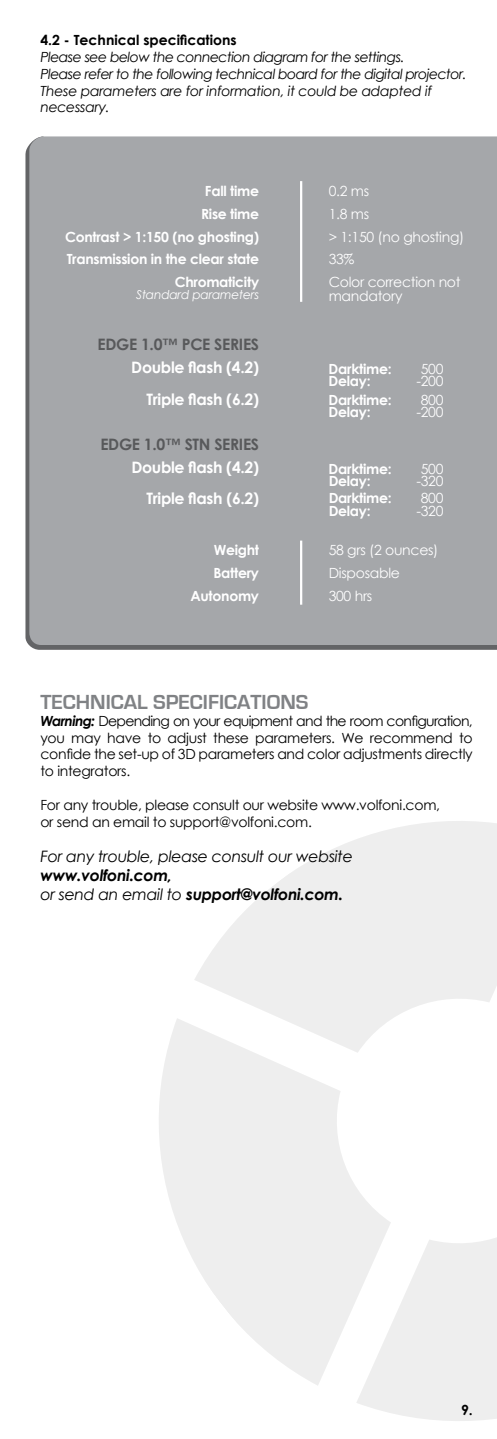
<style>
.page{position:relative;width:497px;height:1439px;background:#fff}
.page>*{position:absolute;margin:0;border:0;box-sizing:border-box;transform-origin:0 0}
.t1{font:700 21px "Eurostile";color:#808285}
.t2{font:700 15.75px/31.5px "Century Gothic";letter-spacing:-.02em;color:#fff;text-align:right}
.t3{font:italic 700 15.75px/18.9px "Century Gothic";letter-spacing:-.02em;color:#000}
.t4{font:italic 15.75px "Century Gothic";letter-spacing:-.02em;color:#000}
.t5{font:700 15.75px "Century Gothic";letter-spacing:-.02em;color:#58595b}
.t6{font:14px/16.8px "Century Gothic";letter-spacing:-.02em;color:#000;text-align:justify}
.t7{font:italic 14px/16.8px "Century Gothic";letter-spacing:-.04em;color:#000}
.t8{font:700 14px/22.8px "Century Gothic";letter-spacing:-.02em;color:#fff;text-align:right}
.t9{font:14px/22.8px "Century Gothic";letter-spacing:-.02em;color:#fff}
.t10{font:700 14px "Century Gothic";color:#000}
.t11{font:italic 12.25px "Century Gothic";letter-spacing:-.02em;color:#fff}
.s1{font-weight:700;font-style:italic}
.s2{font-weight:400}
</style>
<div class="page">
<div style="left:29px;top:136px;width:467px;height:509px;background:#a5a7aa"></div>
<hr style="left:299px;top:540px;width:3px;height:65px;background:#fff">
<hr style="left:299px;top:181px;width:3px;height:121px;background:#fff">
<svg style="left:159px;top:1018px;width:198px;height:367px;fill:#eee"></svg>
<svg style="left:356px;top:1189px;width:140px;height:232px;fill:#eee"></svg>
<svg style="left:194px;top:821px;width:302px;height:232px;fill:#eee"></svg>
<p class="t10" style="left:40px;top:30px;width:198px">4.2 - Technical specifications</p>
<p class="t7" style="left:40px;top:48px;width:427px">Please see below the connection diagram for the settings.<br>Please refer to the following technical board for the digital projector.<br>These parameters are for information, it could be adapted if necessary.</p>
<p class="t8" style="left:65px;top:179px;width:195px">Fall time<br>Rise time<br>Contrast &gt; 1:150 (no ghosting)<br>Transmission in the clear state<br>Chromaticity</p>
<p class="t11" style="left:136px;top:286px;width:124px">Standard parameters</p>
<p class="t5" style="left:97px;top:332px;width:163px">EDGE 1.0™ PCE SERI ES</p>
<p class="t2" style="left:131px;top:351px;width:129px">Double flash (4.2)<br>Triple flash (6.2)</p>
<p class="t5" style="left:100px;top:432px;width:160px">EDGE 1.0™ STN SERIES</p>
<p class="t2" style="left:131px;top:450px;width:129px">Double flash (4.2)<br>Triple flash (6.2)</p>
<p class="t8" style="left:190px;top:538px;width:70px">Weight<br>Battery<br>Autonomy</p>
<p class="t9" style="left:328px;top:180px;width:137px">0.2 ms<br>1.8 ms<br>&gt; 1:150 (no ghosting)<br>33%<br>Color correction not</p>
<p class="t9" style="left:328px;top:285px;width:75px">mandatory</p>
<p class="t8" style="left:328px;top:356px;width:64px">Darktime:</p>
<p class="t9" style="left:420px;top:357px;width:24px">500</p>
<p class="t8" style="left:328px;top:369px;width:43px">Delay:</p>
<p class="t9" style="left:416px;top:369px;width:29px">-200</p>
<p class="t8" style="left:328px;top:388px;width:64px">Darktime:</p>
<p class="t9" style="left:420px;top:388px;width:24px">800</p>
<p class="t8" style="left:328px;top:400px;width:43px">Delay:</p>
<p class="t9" style="left:416px;top:401px;width:29px">-200</p>
<p class="t8" style="left:328px;top:456px;width:64px">Darktime:</p>
<p class="t9" style="left:420px;top:457px;width:24px">500</p>
<p class="t8" style="left:328px;top:469px;width:44px">Delay:</p>
<p class="t9" style="left:416px;top:469px;width:29px">-320</p>
<p class="t8" style="left:328px;top:486px;width:65px">Darktime:</p>
<p class="t9" style="left:420px;top:487px;width:24px">800</p>
<p class="t8" style="left:328px;top:498px;width:44px">Delay:</p>
<p class="t9" style="left:416px;top:499px;width:29px">-320</p>
<p class="t9" style="left:328px;top:538px;width:111px">58 grs (2 ounces)<br>Disposable<br>300 hrs</p>
<h1 class="t1" style="left:40px;top:690px;width:269px">TECHNICAL SPECIFICATIONS</h1>
<p class="t6" style="left:40px;top:712px;width:433px"><span class="s1">Warning:</span> Depending on your equipment and the room configuration, you may have to adjust these parameters. We recommend to confide the set-up of 3D parameters and color adjustments directly to integrators.</p>
<p class="t6" style="left:40px;top:796px;width:400px">For any trouble, please consult our website www.volfoni.com, or send an email to support@volfoni.com.</p>
<p class="t4" style="left:40px;top:845px;width:313px">For any trouble, please consult our website</p>
<p class="t3" style="left:40px;top:865px;width:304px">www.volfoni.com,<br><span class="s2">or send an email to</span> support@volfoni.com.</p>
<p class="t10" style="left:460px;top:1399px;width:13px">9.</p>
</div>
